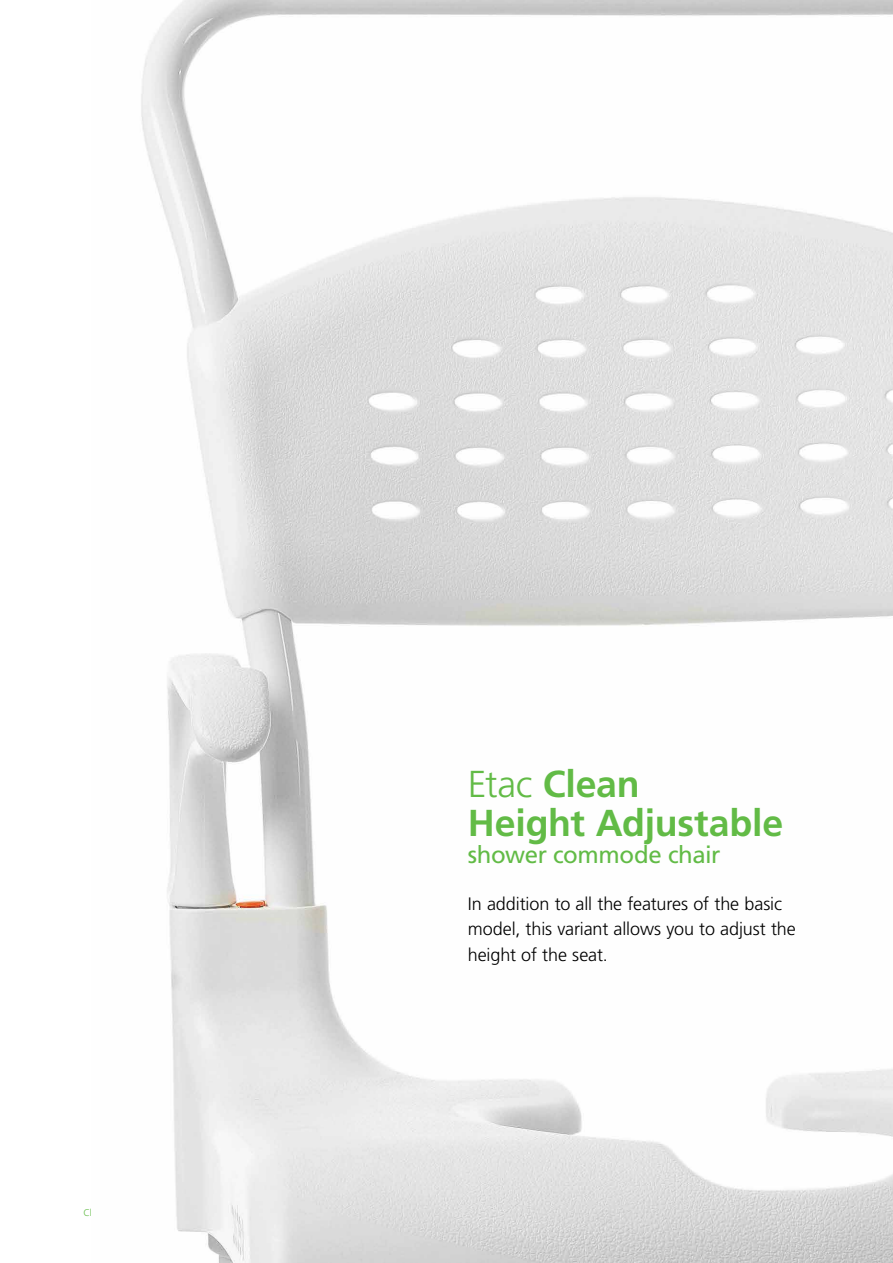
<style>
.page{position:relative;width:893px;height:1263px;background:#fff}
.page>*{position:absolute;margin:0;border:0;box-sizing:border-box;transform-origin:0 0}
.t1{font:700 37.5px/39px "Frutiger LT Pro";letter-spacing:-.005em;color:#62bb46}
.t2{font:24px "Frutiger LT Pro";letter-spacing:-.015em;color:#62bb46}
.t3{font:300 18px/25.5px "Frutiger LT Pro";letter-spacing:-.005em;color:#000}
.s1{font-weight:300}
</style>
<div class="page">
<img style="left:141px;top:0;width:752px;height:1263px">
<h1 class="t1" style="left:468px;top:764px;width:317px"><span class="s1">Etac</span> Clean<br>Height Adjustable</h1>
<h2 class="t2" style="left:468px;top:840px;width:254px">shower commode chair</h2>
<p class="t3" style="left:468px;top:891px;width:330px">In addition to all the features of the basic model, this variant allows you to adjust the height of the seat.</p>
</div>
